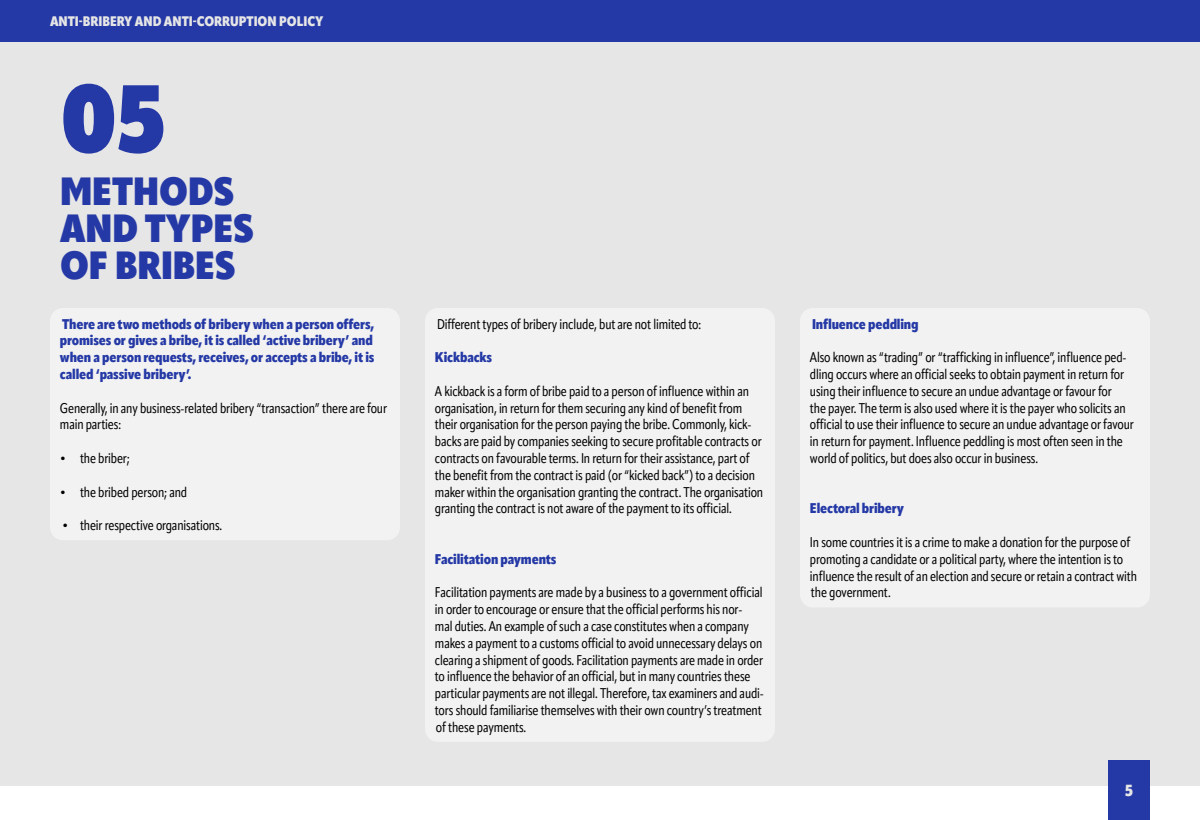
<style>
.page{position:relative;width:1200px;height:820px;background:#fff}
.page>*{position:absolute;margin:0;border:0;box-sizing:border-box;transform-origin:0 0}
.t1{font:800 94.6px "Apparat Cond";color:#2539a6}
.t2{font:800 39.1px/36.9px "Apparat Cond";color:#2539a6}
.t3{font:900 16px "Apparat Cond";color:#e6e6e6}
.t4{font:14px/16.8px "Apparat Cond";letter-spacing:-.01em;color:#000}
.t5{font:900 14px/16.8px "Apparat Cond";letter-spacing:-.01em;color:#2539a6;text-align:justify}
.t6{font:900 13.7px "Apparat Cond";color:#e6e6e6}
</style>
<div class="page">
<div style="left:0;top:41px;width:1200px;height:745px;background:#e6e6e6"></div>
<div style="left:0;top:0;width:1200px;height:41px;background:#2539a6"></div>
<div style="left:1108px;top:760px;width:42px;height:60px;background:#2539a6"></div>
<div style="left:50px;top:308px;width:350px;height:232px;background:#f2f2f2;border-radius:13px"></div>
<div style="left:425px;top:308px;width:350px;height:434px;background:#f2f2f2;border-radius:13px"></div>
<div style="left:800px;top:308px;width:350px;height:299px;background:#f2f2f2;border-radius:13px"></div>
<p class="t6" style="left:50px;top:13px;width:275px">ANTI-BRIBERY AND ANTI-CORRUPTION POLICY</p>
<h1 class="t1" style="left:60px;top:60px;width:107px">05</h1>
<h2 class="t2" style="left:60px;top:174px;width:196px">METHODS<br>AND TYPES<br>OF BRIBES</h2>
<p class="t5" style="left:60px;top:315px;width:316px">There are two methods of bribery when a person offers, promises or gives a bribe, it is called ‘active bribery’ and when a person requests, receives, or accepts a bribe, it is called ‘passive bribery’.</p>
<p class="t4" style="left:60px;top:399px;width:329px">Generally, in any business-related bribery “transaction” there are four main parties:</p>
<p class="t4" style="left:60px;top:450px;width:71px">• the briber;</p>
<p class="t4" style="left:60px;top:483px;width:129px">• the bribed person; and</p>
<p class="t4" style="left:62px;top:517px;width:162px">• their respective organisations.</p>
<p class="t4" style="left:437px;top:315px;width:266px">Different types of bribery include, but are not limited to:</p>
<p class="t5" style="left:435px;top:349px;width:59px">Kickbacks</p>
<p class="t4" style="left:435px;top:383px;width:330px">A kickback is a form of bribe paid to a person of influence within an organisation, in return for them securing any kind of benefit from their organisation for the person paying the bribe. Commonly, kick&shy;backs are paid by companies seeking to secure profitable contracts or contracts on favourable terms. In return for their assistance, part of the benefit from the contract is paid (or “kicked back”) to a decision maker within the organisation granting the contract. The organisation granting the contract is not aware of the payment to its official.</p>
<p class="t5" style="left:435px;top:551px;width:123px">Facilitation payments</p>
<p class="t4" style="left:435px;top:584px;width:330px">Facilitation payments are made by a business to a government official in order to encourage or ensure that the official performs his nor-<br>mal duties. An example of such a case constitutes when a company makes a payment to a customs official to avoid unnecessary delays on clearing a shipment of goods. Facilitation payments are made in order to influence the behavior of an official, but in many countries these particular payments are not illegal. Therefore, tax examiners and audi&shy;tors should familiarise themselves with their own country’s treatment of these payments.</p>
<p class="t5" style="left:812px;top:315px;width:108px">Influence peddling</p>
<p class="t4" style="left:810px;top:349px;width:325px">Also known as “trading” or “trafficking in influence”, influence ped&shy;dling occurs where an official seeks to obtain payment in return for using their influence to secure an undue advantage or favour for<br>the payer. The term is also used where it is the payer who solicits an official to use their influence to secure an undue advantage or favour in return for payment. Influence peddling is most often seen in the world of politics, but does also occur in business.</p>
<p class="t5" style="left:810px;top:500px;width:96px">Electoral bribery</p>
<p class="t4" style="left:810px;top:534px;width:329px">In some countries it is a crime to make a donation for the purpose of promoting a candidate or a political party, where the intention is to influence the result of an election and secure or retain a contract with the government.</p>
<p class="t3" style="left:1125px;top:781px;width:9px">5</p>
</div>
